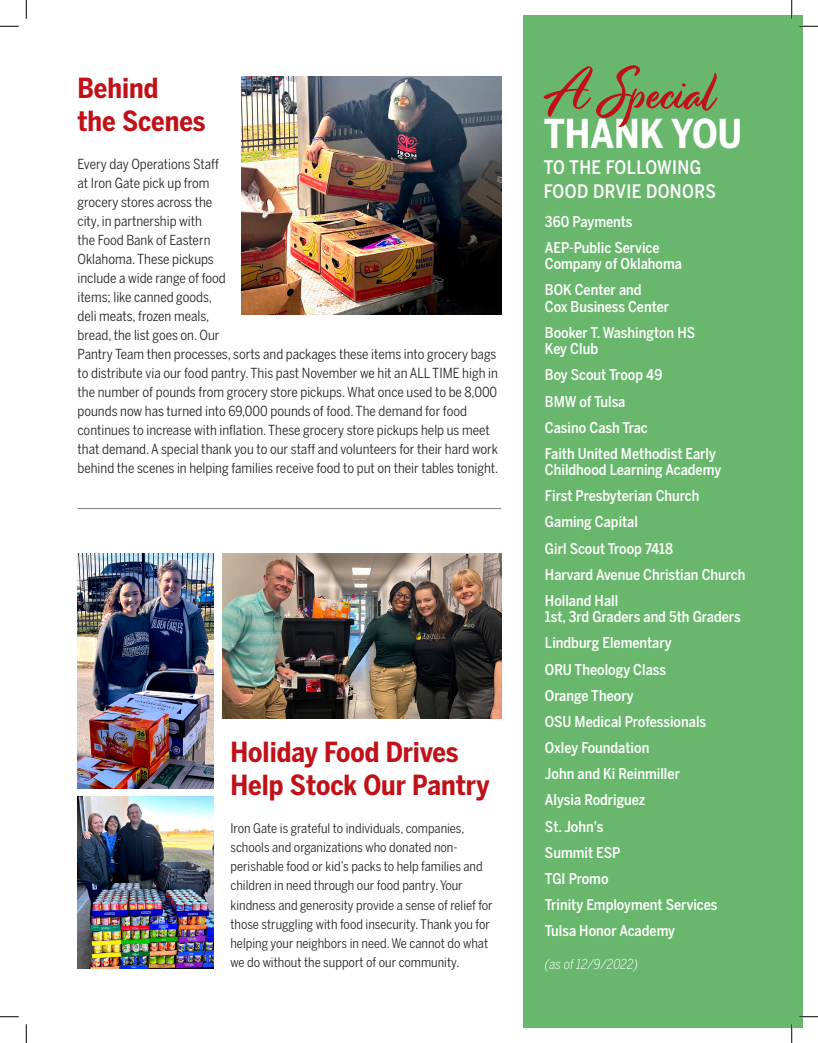
<style>
.page{position:relative;width:818px;height:1043px;background:#fff}
.page>*{position:absolute;margin:0;border:0;box-sizing:border-box;transform-origin:0 0}
.t1{font:50.62px "Modish";color:#c01119}
.t2{font:700 39.5px "Benton Sans Cond";color:#fff}
.t3{font:700 27.5px/33px "Benton Sans Cond";color:#c01119}
.t4{font:500 18.5px "Benton Sans Cond";letter-spacing:.02em;color:#fff}
.t5{font:500 14.75px/16.2px "Benton Sans Cond";color:#fff}
.t6{font:13.75px/19px "Benton Sans Cond";color:#231f20}
.t7{font:italic 300 13.62px "Benton Sans Cond";letter-spacing:-.005em;color:#fff}
.t8{font:13.12px/19px "Benton Sans Cond";color:#231f20}
</style>
<div class="page">
<div style="left:523px;top:15px;width:279px;height:1013px;background:#68b76d"></div>
<img style="left:241px;top:76px;width:260px;height:239px">
<hr style="left:78px;top:508px;width:423px;height:1px;background:#7d807b">
<img style="left:78px;top:797px;width:135px;height:171px">
<img style="left:78px;top:554px;width:135px;height:234px">
<img style="left:223px;top:554px;width:278px;height:164px">
<svg style="left:0;top:25px;width:19px;height:2px"></svg>
<svg style="left:799px;top:25px;width:19px;height:2px"></svg>
<svg style="left:0;top:1016px;width:19px;height:1px"></svg>
<svg style="left:799px;top:1015px;width:19px;height:2px"></svg>
<svg style="left:25px;top:0;width:2px;height:19px"></svg>
<svg style="left:25px;top:1024px;width:2px;height:18px"></svg>
<svg style="left:791px;top:0;width:1px;height:19px"></svg>
<svg style="left:791px;top:1024px;width:1px;height:18px"></svg>
<p class="t3" style="left:78px;top:71px;width:82px">Behind</p>
<p class="t3" style="left:78px;top:104px;width:130px">the Scenes</p>
<p class="t6" style="left:78px;top:154px;width:422px">Every day Operations Staff<br>at Iron Gate pick up from<br>grocery stores across the<br>city, in partnership with<br>the Food Bank of Eastern<br>Oklahoma. These pickups<br>include a wide range of food<br>items; like canned goods,<br>deli meats, frozen meals,<br>bread, the list goes on. Our<br>Pantry Team then processes, sorts and packages these items into grocery bags to distribute via our food pantry. This past November we hit an ALL TIME high in the number of pounds from grocery store pickups. What once used to be 8,000 pounds now has turned into 69,000 pounds of food. The demand for food continues to increase with inflation. These grocery store pickups help us meet that demand. A special thank you to our staff and volunteers for their hard work behind the scenes in helping families receive food to put on their tables tonight.</p>
<p class="t3" style="left:230px;top:735px;width:260px">Holiday Food Drives<br>Help Stock Our Pantry</p>
<p class="t8" style="left:230px;top:819px;width:264px">Iron Gate is grateful to individuals, companies, schools and organizations who donated non&shy;perishable food or kid’s packs to help families and children in need through our food pantry. Your kindness and generosity provide a sense of relief for those struggling with food insecurity. Thank you for helping your neighbors in need. We cannot do what we do without the support of our community.</p>
<p class="t1" style="left:543px;top:60px;width:174px">A Special</p>
<p class="t2" style="left:543px;top:110px;width:200px">THANK YOU</p>
<p class="t4" style="left:543px;top:156px;width:159px">TO THE FOLLOWING</p>
<p class="t4" style="left:543px;top:180px;width:174px">FOOD DRVIE DONORS</p>
<p class="t5" style="left:545px;top:213px;width:89px">360 Payments</p>
<p class="t5" style="left:545px;top:239px;width:116px">AEP-Public Service</p>
<p class="t5" style="left:545px;top:256px;width:138px">Company of Oklahoma</p>
<p class="t5" style="left:545px;top:282px;width:98px">BOK Center and</p>
<p class="t5" style="left:545px;top:298px;width:126px">Cox Business Center</p>
<p class="t5" style="left:545px;top:324px;width:152px">Booker T. Washington HS</p>
<p class="t5" style="left:545px;top:340px;width:55px">Key Club</p>
<p class="t5" style="left:545px;top:367px;width:119px">Boy Scout Troop 49</p>
<p class="t5" style="left:545px;top:393px;width:82px">BMW of Tulsa</p>
<p class="t5" style="left:545px;top:419px;width:104px">Casino Cash Trac</p>
<p class="t5" style="left:545px;top:445px;width:178px">Faith United Methodist Early<br>Childhood Learning Academy</p>
<p class="t5" style="left:545px;top:487px;width:156px">First Presbyterian Church</p>
<p class="t5" style="left:545px;top:514px;width:94px">Gaming Capital</p>
<p class="t5" style="left:545px;top:540px;width:130px">Girl Scout Troop 7418</p>
<p class="t5" style="left:545px;top:566px;width:202px">Harvard Avenue Christian Church</p>
<p class="t5" style="left:545px;top:592px;width:75px">Holland Hall</p>
<p class="t5" style="left:545px;top:608px;width:197px">1st, 3rd Graders and 5th Graders</p>
<p class="t5" style="left:545px;top:635px;width:128px">Lindburg Elementary</p>
<p class="t5" style="left:545px;top:661px;width:122px">ORU Theology Class</p>
<p class="t5" style="left:545px;top:687px;width:90px">Orange Theory</p>
<p class="t5" style="left:545px;top:713px;width:163px">OSU Medical Professionals</p>
<p class="t5" style="left:545px;top:739px;width:106px">Oxley Foundation</p>
<p class="t5" style="left:545px;top:765px;width:136px">John and Ki Reinmiller</p>
<p class="t5" style="left:545px;top:791px;width:102px">Alysia Rodriguez</p>
<p class="t5" style="left:545px;top:818px;width:60px">St. John's</p>
<p class="t5" style="left:545px;top:844px;width:77px">Summit ESP</p>
<p class="t5" style="left:545px;top:870px;width:65px">TGI Promo</p>
<p class="t5" style="left:545px;top:896px;width:174px">Trinity Employment Services</p>
<p class="t5" style="left:545px;top:922px;width:132px">Tulsa Honor Academy</p>
<p class="t7" style="left:545px;top:956px;width:95px">(as of 12/9/2022)</p>
</div>
